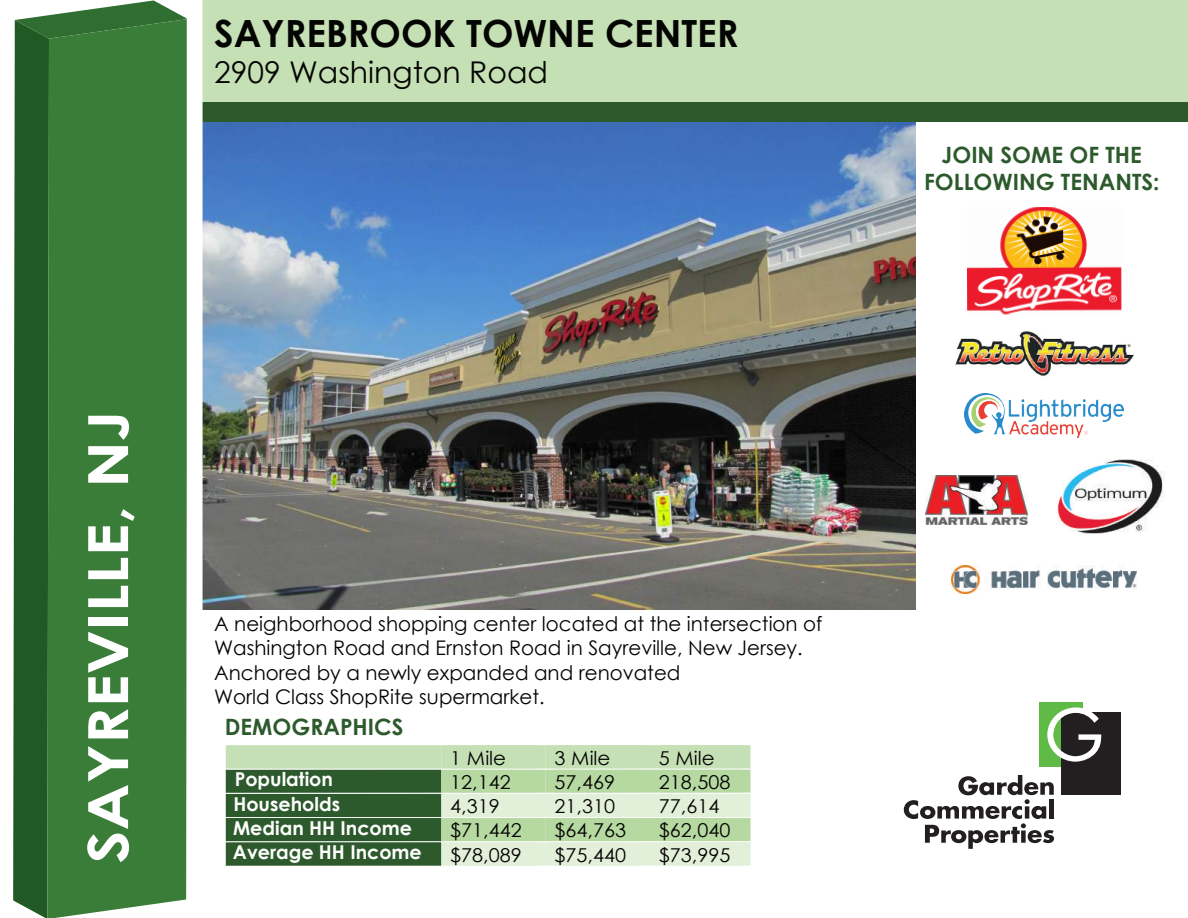
<style>
.page{position:relative;width:1188px;height:918px;background:#fff}
.page>*{position:absolute;margin:0;border:0;box-sizing:border-box;transform-origin:0 0}
.t1{font:700 55.5px "Century Gothic";color:#fff;scale:1.14 1}
.t2{font:700 37.5px "Century Gothic";color:#040503}
.t3{font:30px "Century Gothic";color:#040503}
.t4{font:700 22.5px/27px "Century Gothic";color:#2d5a2c;text-align:center}
.t5{font:20.1px/24.2px "Century Gothic";color:#040503}
.t6{font:700 19.2px/24.3px "Century Gothic";color:#fdfdfd}
.t7{font:19.05px "Century Gothic";color:#050504;scale:1.04 1}
</style>
<div class="page">
<img style="left:203px;top:122px;width:713px;height:487px">
<div style="left:202px;top:0;width:986px;height:102px;background:#c5e0b4"></div>
<div style="left:226px;top:745px;width:215px;height:24px;background:#c5e0b4"></div>
<div style="left:441px;top:745px;width:105px;height:24px;background:#c5e0b4"></div>
<div style="left:546px;top:745px;width:104px;height:24px;background:#c5e0b4"></div>
<div style="left:650px;top:745px;width:101px;height:24px;background:#c5e0b4"></div>
<div style="left:226px;top:770px;width:215px;height:23px;background:#2d5a2c"></div>
<div style="left:441px;top:769px;width:105px;height:24px;background:#b6d8a1"></div>
<div style="left:546px;top:769px;width:104px;height:24px;background:#b6d8a1"></div>
<div style="left:650px;top:769px;width:101px;height:24px;background:#b6d8a1"></div>
<hr style="left:442px;top:769px;width:104px;height:1px;background:#fff">
<hr style="left:546px;top:769px;width:104px;height:1px;background:#fff">
<hr style="left:651px;top:769px;width:100px;height:1px;background:#fff">
<div style="left:226px;top:794px;width:215px;height:23px;background:#2d5a2c"></div>
<div style="left:441px;top:794px;width:105px;height:23px;background:#e2efd9"></div>
<div style="left:546px;top:794px;width:104px;height:23px;background:#e2efd9"></div>
<div style="left:650px;top:794px;width:101px;height:23px;background:#e2efd9"></div>
<div style="left:226px;top:818px;width:215px;height:23px;background:#2d5a2c"></div>
<div style="left:441px;top:818px;width:105px;height:23px;background:#b6d8a1"></div>
<div style="left:546px;top:818px;width:104px;height:23px;background:#b6d8a1"></div>
<div style="left:650px;top:818px;width:101px;height:23px;background:#b6d8a1"></div>
<div style="left:226px;top:842px;width:215px;height:24px;background:#2d592c"></div>
<div style="left:441px;top:842px;width:105px;height:24px;background:#e2efd9"></div>
<div style="left:546px;top:842px;width:104px;height:24px;background:#e2efd9"></div>
<div style="left:650px;top:842px;width:101px;height:24px;background:#e2efd9"></div>
<div style="left:1039px;top:702px;width:43px;height:64px;background:#60bb46"></div>
<div style="left:1061px;top:712px;width:60px;height:83px;background:#231f20"></div>
<svg style="left:904px;top:775px;width:150px;height:74px"></svg>
<svg style="left:1047px;top:707px;width:54px;height:55px"></svg>
<div style="left:202px;top:102px;width:986px;height:20px;background:#2d592c"></div>
<img style="left:967px;top:207px;width:154px;height:107px">
<img style="left:951px;top:565px;width:186px;height:29px">
<img style="left:956px;top:331px;width:178px;height:45px">
<img style="left:926px;top:476px;width:101px;height:48px">
<img style="left:1057px;top:460px;width:108px;height:73px">
<img style="left:964px;top:393px;width:160px;height:44px">
<svg style="left:13px;top:0;width:190px;height:918px;background:#4b844b"></svg>
<h2 class="t2" style="left:214px;top:5px;width:526px">SAYREBROOK TOWNE CENTER</h2>
<h3 class="t3" style="left:214px;top:52px;width:335px">2909 Washington Road</h3>
<h1 class="t1" style="left:66px;top:864px;width:399px;rotate:-90deg">SAYREVILLE, NJ</h1>
<p class="t5" style="left:214px;top:612px;width:610px">A neighborhood shopping center located at the intersection of Washington Road and Ernston Road in Sayreville, New Jersey.<br>Anchored by a newly expanded and renovated<br>World Class ShopRite supermarket.</p>
<p class="t4" style="left:225px;top:712px;width:180px">DEMOGRAPHICS</p>
<p class="t6" style="left:233px;top:766px;width:190px">Population<br>Households<br>Median HH Income<br>Average HH Income</p>
<p class="t7" style="left:450px;top:745px;width:55px">1 Mile</p>
<p class="t7" style="left:555px;top:745px;width:55px">3 Mile</p>
<p class="t7" style="left:659px;top:744px;width:55px">5 Mile</p>
<p class="t7" style="left:450px;top:769px;width:60px">12,142</p>
<p class="t7" style="left:555px;top:769px;width:60px">57,469</p>
<p class="t7" style="left:659px;top:769px;width:70px">218,508</p>
<p class="t7" style="left:450px;top:793px;width:49px">4,319</p>
<p class="t7" style="left:555px;top:793px;width:60px">21,310</p>
<p class="t7" style="left:659px;top:793px;width:60px">77,614</p>
<p class="t7" style="left:450px;top:817px;width:70px">$71,442</p>
<p class="t7" style="left:555px;top:817px;width:70px">$64,763</p>
<p class="t7" style="left:659px;top:817px;width:70px">$62,040</p>
<p class="t7" style="left:450px;top:841px;width:70px">$78,089</p>
<p class="t7" style="left:555px;top:841px;width:70px">$75,440</p>
<p class="t7" style="left:659px;top:841px;width:70px">$73,995</p>
<p class="t4" style="left:924px;top:140px;width:237px">JOIN SOME OF THE<br>FOLLOWING TENANTS:</p>
</div>
